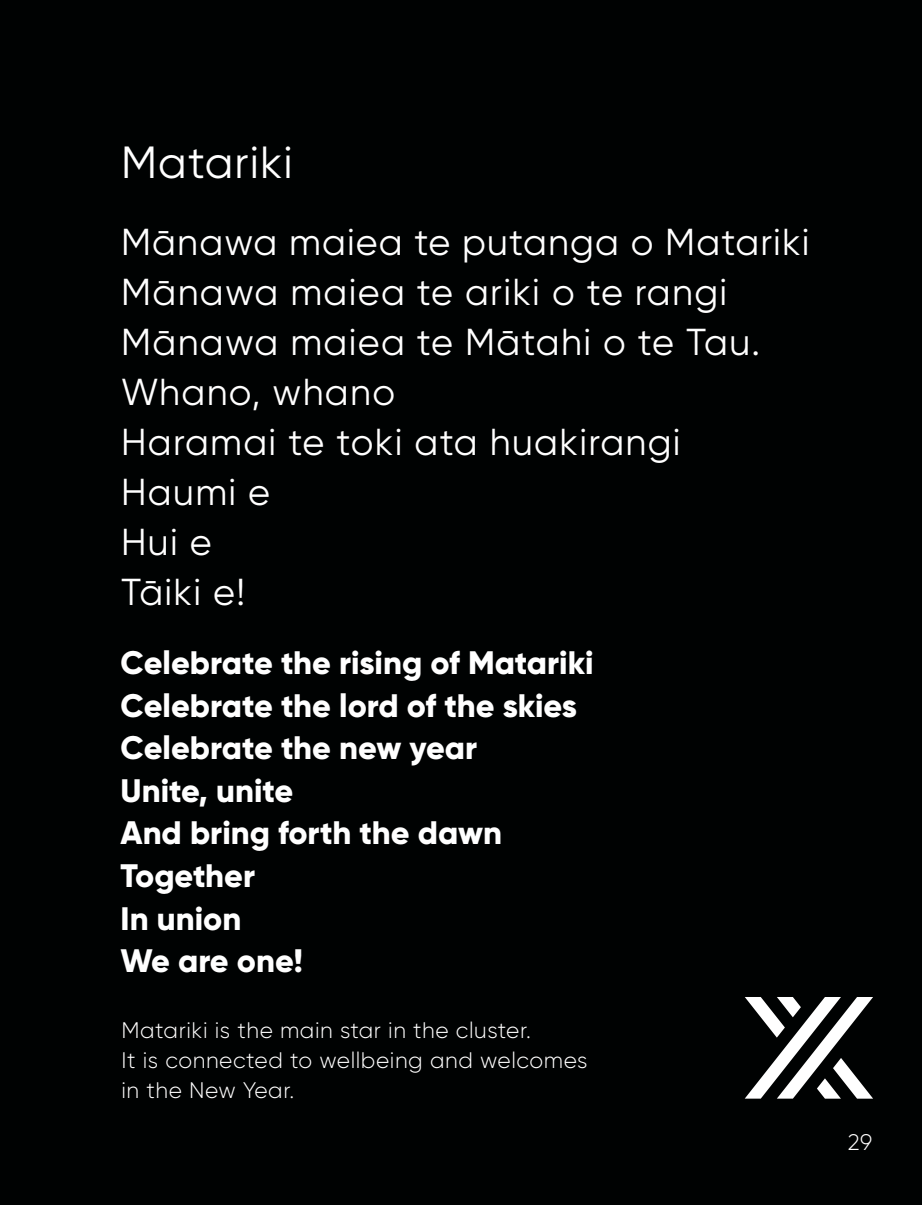
<style>
.page{position:relative;width:922px;height:1205px;background:#fff}
.page>*{position:absolute;margin:0;border:0;box-sizing:border-box;transform-origin:0 0}
.t1{font:45px "Gilroy";letter-spacing:.025em;color:#fff}
.Karakia_Māori{font:37.5px "Gilroy";letter-spacing:.035em;color:#fff}
.Karakia_English{font:800 32.5px "Gilroy";color:#fff}
.Body_Text{font:300 22.5px/30px "Gilroy";letter-spacing:.025em;color:#fff}
</style>
<div class="page">
<div style="left:0;top:0;width:921px;height:1205px;background:#000202"></div>
<svg style="left:745px;top:997px;width:127px;height:101px"></svg>
<h1 class="t1" style="left:121px;top:135px;width:173px">Matariki</h1>
<p class="Karakia_Māori" style="left:121px;top:219px;width:689px">Mānawa maiea te putanga o Matariki</p>
<p class="Karakia_Māori" style="left:121px;top:269px;width:607px">Mānawa maiea te ariki o te rangi</p>
<p class="Karakia_Māori" style="left:121px;top:319px;width:640px">Mānawa maiea te Mātahi o te Tau.</p>
<p class="Karakia_Māori" style="left:121px;top:369px;width:275px">Whano, whano</p>
<p class="Karakia_Māori" style="left:121px;top:419px;width:561px">Haramai te toki ata huakirangi</p>
<p class="Karakia_Māori" style="left:121px;top:469px;width:150px">Haumi e</p>
<p class="Karakia_Māori" style="left:121px;top:519px;width:92px">Hui e</p>
<p class="Karakia_Māori" style="left:121px;top:569px;width:125px">Tāiki e!</p>
<p class="Karakia_English" style="left:120px;top:642px;width:474px">Celebrate the rising of Matariki</p>
<p class="Karakia_English" style="left:120px;top:685px;width:458px">Celebrate the lord of the skies</p>
<p class="Karakia_English" style="left:120px;top:727px;width:358px">Celebrate the new year</p>
<p class="Karakia_English" style="left:120px;top:770px;width:174px">Unite, unite</p>
<p class="Karakia_English" style="left:120px;top:812px;width:383px">And bring forth the dawn</p>
<p class="Karakia_English" style="left:120px;top:855px;width:136px">Together</p>
<p class="Karakia_English" style="left:120px;top:897px;width:122px">In union</p>
<p class="Karakia_English" style="left:120px;top:940px;width:184px">We are one!</p>
<p class="Body_Text" style="left:121px;top:1014px;width:467px">Matariki is the main star in the cluster.<br>It is connected to wellbeing and welcomes in the New Year.</p>
<p class="Body_Text" style="left:847px;top:1127px;width:26px">29</p>
</div>
